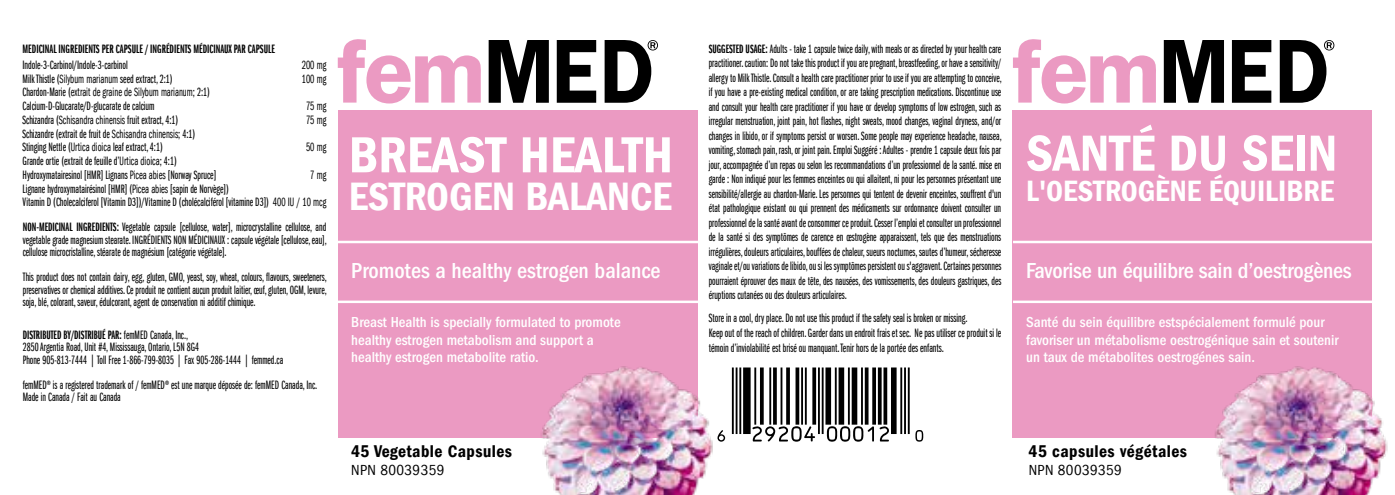
<style>
.page{position:relative;width:1395px;height:495px;background:#fff}
.page>*{position:absolute;margin:0;border:0;box-sizing:border-box;transform-origin:0 0}
.t1{font:600 condensed 52.5px "Franklin Gothic LT";color:#fff}
.t2{font:600 condensed 40.75px "Franklin Gothic LT";color:#fff}
.t3{font:600 condensed 30.25px "Franklin Gothic LT";color:#fff}
.t4{font:500 condensed 22.5px "Franklin Gothic";letter-spacing:-.01em;color:#fff}
.t5{font:600 condensed 17.5px "Franklin Gothic LT";letter-spacing:.025em;color:#000}
.t6{font:500 condensed 15px/17.5px "Franklin Gothic";color:#fff}
.t7{font:condensed 15px "Franklin Gothic LT";letter-spacing:.025em;color:#000}
.t8{font:12.5px/14.5px "Franklin Gothic LT Book X Cmpr";color:#000}
.t9{font:12.5px "Franklin Gothic LT Demi X Cmpr";color:#000}
.t10{font:12.5px/13.8px "Franklin Gothic LT Book Cmpr";color:#000;scale:.8 1}
.s1{font-family:"Franklin Gothic LT Book Cmpr"}
.s2{font-family:"Franklin Gothic LT Book X Cmpr"}
.s3{font-family:"Franklin Gothic LT Demi X Cmpr"}
</style>
<div class="page">
<svg style="left:338px;top:39px;width:143px;height:65px"></svg>
<svg style="left:489px;top:40px;width:60px;height:63px"></svg>
<svg style="left:557px;top:40px;width:39px;height:63px"></svg>
<div style="left:1012px;top:111px;width:360px;height:327px;background:#eb9ac2"></div>
<div style="left:338px;top:111px;width:360px;height:327px;background:#eb9ac2"></div>
<svg style="left:722px;top:430px;width:3px;height:12px"></svg>
<hr style="left:732px;top:368px;width:2px;height:66px;background:#000">
<hr style="left:736px;top:368px;width:2px;height:66px;background:#000">
<hr style="left:739px;top:368px;width:2px;height:66px;background:#000">
<div style="left:743px;top:368px;width:8px;height:66px;background:#000"></div>
<svg style="left:752px;top:368px;width:64px;height:74px"></svg>
<hr style="left:818px;top:368px;width:2px;height:66px;background:#000">
<hr style="left:822px;top:368px;width:2px;height:66px;background:#000">
<svg style="left:825px;top:368px;width:64px;height:74px"></svg>
<div style="left:891px;top:368px;width:6px;height:66px;background:#000"></div>
<hr style="left:900px;top:368px;width:2px;height:66px;background:#000">
<hr style="left:904px;top:368px;width:2px;height:66px;background:#000">
<hr style="left:908px;top:368px;width:2px;height:66px;background:#000">
<svg style="left:915px;top:430px;width:8px;height:12px"></svg>
<img style="left:541px;top:366px;width:181px;height:129px">
<hr style="left:337px;top:241px;width:363px;height:2px;background:#fff">
<hr style="left:337px;top:301px;width:363px;height:2px;background:#fff">
<hr style="left:1013px;top:241px;width:364px;height:2px;background:#fff">
<hr style="left:1013px;top:301px;width:364px;height:2px;background:#fff">
<svg style="left:1013px;top:39px;width:143px;height:65px"></svg>
<svg style="left:1164px;top:40px;width:60px;height:63px"></svg>
<svg style="left:1232px;top:40px;width:39px;height:63px"></svg>
<img style="left:1215px;top:366px;width:173px;height:129px">
<svg style="left:605px;top:40px;width:53px;height:63px"></svg>
<svg style="left:1280px;top:40px;width:54px;height:63px"></svg>
<p class="t9" style="left:23px;top:42px;width:254px">MEDICINAL INGREDIENTS PER CAPSULE / INGRÉDIENTS MÉDICINAUX PAR CAPSULE</p>
<p class="t10" style="left:302px;top:58px;width:32px">200 mg<br>100 mg</p>
<p class="t10" style="left:306px;top:99px;width:27px">75 mg<br>75 mg</p>
<p class="t10" style="left:306px;top:140px;width:27px">50 mg</p>
<p class="t10" style="left:310px;top:168px;width:21px">7 mg</p>
<p class="t8" style="left:23px;top:58px;width:152px;line-height:13.8px">Indole-3-Carbinol/Indole-3-carbinol<br>Milk Thistle (<span class="s1">Silybum marianum</span> seed extract, 2:1)</p>
<p class="t10" style="left:23px;top:85px;width:236px"><span class="s2">Chardon-Marie (</span>extrait de graine de Silybum marianum<span class="s2">; 2:1)</span></p>
<p class="t8" style="left:23px;top:99px;width:305px;line-height:13.8px">Calcium-D-Glucarate/D-glucarate de calcium<br>Schizandra (<span class="s1">Schisandra chinensis</span> fruit extract, 4:1)<br>Schizandre (extrait de fruit de <span class="s1">Schisandra chinensis</span>; 4:1)<br>Stinging Nettle (<span class="s1">Urtica dioica</span> leaf extract, 4:1)<br>Grande ortie (extrait de feuille d’<span class="s1">Urtica dioica</span>; 4:1)<br>Hydroxymatairesinol [HMR] Lignans <span class="s1">Picea abies</span> [Norway Spruce]<br>Lignane hydroxymatairésinol [HMR] (<span class="s1">Picea abies</span> [sapin de Norvège])<br>Vitamin D (Cholecalciferol [Vitamin D3])/Vitamine D (cholécalciférol [vitamine D3]) <span class="s1">400 IU / 10 mcg</span></p>
<p class="t8" style="left:23px;top:221px;width:306px;line-height:12.5px;text-align:justify"><span class="s3">NON-MEDICINAL INGREDIENTS:</span> Vegetable capsule [cellulose, water], microcrystalline cellulose, and vegetable grade magnesium stearate. INGRÉDIENTS NON MÉDICINAUX : capsule végétale [cellulose, eau], cellulose microcristalline, stéarate de magnésium [catégorie végétale].</p>
<p class="t8" style="left:23px;top:271px;width:306px;line-height:12.5px;text-align:justify">This product does not contain dairy, egg, gluten, GMO, yeast, soy, wheat, colours, flavours, sweeteners, preservatives or chemical additives. Ce produit ne contient aucun produit laitier, œuf, gluten, OGM, levure, soja, blé, colorant, saveur, édulcorant, agent de conservation ni additif chimique.</p>
<p class="t9" style="left:23px;top:328px;width:167px">DISTRIBUTED BY/DISTRIBUÉ PAR: <span class="s2">femMED Canada, Inc.,</span></p>
<p class="t8" style="left:23px;top:341px;width:262px;line-height:12.5px">2850 Argentia Road, Unit #4, Mississauga, Ontario, L5N 8G4<br>Phone 905-813-7444 | Toll Free 1-866-799-8035 | Fax 905-286-1444 | femmed.ca</p>
<p class="t8" style="left:23px;top:379px;width:296px;line-height:12.5px">femMED® is a registered trademark of / femMED® est une marque déposée de: femMED Canada, Inc.<br>Made in Canada / Fait au Canada</p>
<h1 class="t1" style="left:349px;top:125px;width:326px">BREAST HEALTH</h1>
<h2 class="t2" style="left:349px;top:173px;width:325px">ESTROGEN BALANCE</h2>
<h3 class="t4" style="left:351px;top:257px;width:311px">Promotes a healthy estrogen balance</h3>
<p class="t6" style="left:351px;top:314px;width:271px">Breast Health is specially formulated to promote healthy estrogen metabolism and support a healthy estrogen metabolite ratio.</p>
<p class="t8" style="left:709px;top:42px;width:295px;text-align:justify"><span class="s3">SUGGESTED USAGE:</span> Adults - take 1 capsule twice daily, with meals or as directed by your health care practitioner. caution: Do not take this product if you are pregnant, breastfeeding, or have a sensitivity/ allergy to Milk Thistle. Consult a health care practitioner prior to use if you are attempting to conceive, if you have a pre-existing medical condition, or are taking prescription medications. Discontinue use and consult your health care practitioner if you have or develop symptoms of low estrogen, such as irregular menstruation, joint pain, hot flashes, night sweats, mood changes, vaginal dryness, and/or changes in libido, or if symptoms persist or worsen. Some people may experience headache, nausea, vomiting, stomach pain, rash, or joint pain. Emploi Suggéré : Adultes - prendre 1 capsule deux fois par jour, accompagnée d’un repas ou selon les recommandations d’un professionnel de la santé. mise en garde : Non indiqué pour les femmes enceintes ou qui allaitent, ni pour les personnes présentant une sensibilité/allergie au chardon-Marie. Les personnes qui tentent de devenir enceintes, souffrent d'un état pathologique existant ou qui prennent des médicaments sur ordonnance doivent consulter un professionnel de la santé avant de consommer ce produit. Cesser l’emploi et consulter un professionnel de la santé si des symptômes de carence en œstrogène apparaissent, tels que des menstruations irrégulières, douleurs articulaires, bouffées de chaleur, sueurs nocturnes, sautes d’humeur, sécheresse vaginale et/ou variations de libido, ou si les symptômes persistent ou s'aggravent. Certaines personnes pourraient éprouver des maux de tête, des nausées, des vomissements, des douleurs gastriques, des éruptions cutanées ou des douleurs articulaires.</p>
<p class="t8" style="left:709px;top:310px;width:294px">Store in a cool, dry place. Do not use this product if the safety seal is broken or missing.<br>Keep out of the reach of children. Garder dans un endroit frais et sec. Ne pas utiliser ce produit si le témoin d’inviolabilité est brisé ou manquant. Tenir hors de la portée des enfants.</p>
<h1 class="t1" style="left:1026px;top:123px;width:313px">SANTÉ DU SEIN</h1>
<h3 class="t3" style="left:1026px;top:173px;width:310px">L'OESTROGÈNE ÉQUILIBRE</h3>
<h3 class="t4" style="left:1026px;top:257px;width:327px">Favorise un équilibre sain d’oestrogènes</h3>
<p class="t6" style="left:1026px;top:314px;width:314px">Santé du sein équilibre estspécialement formulé pour favoriser un métabolisme oestrogénique sain et soutenir un taux de métabolites oestrogénes sain.</p>
<h3 class="t5" style="left:351px;top:441px;width:162px">45 Vegetable Capsules</h3>
<h3 class="t5" style="left:1029px;top:441px;width:160px">45 capsules végétales</h3>
<p class="t7" style="left:351px;top:462px;width:95px">NPN 80039359</p>
<p class="t7" style="left:1029px;top:462px;width:95px">NPN 80039359</p>
</div>
